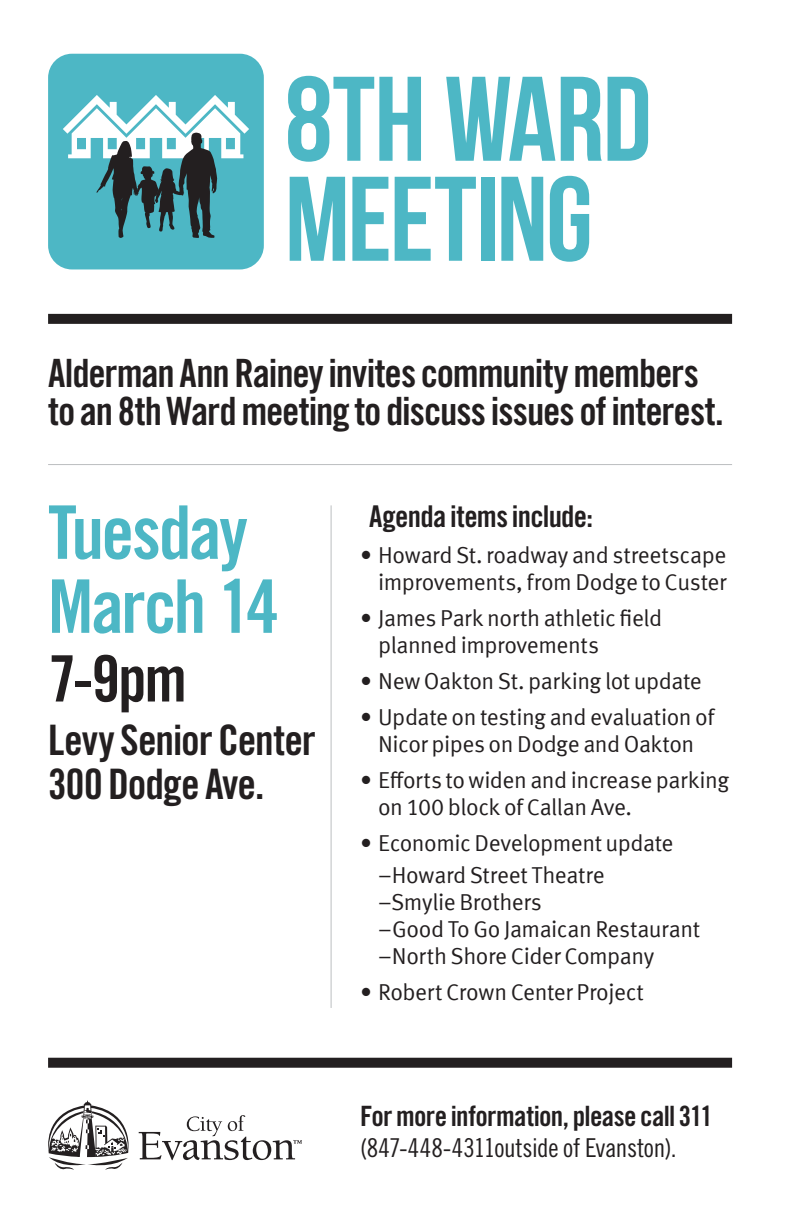
<style>
.page{position:relative;width:792px;height:1224px;background:#fff}
.page>*{position:absolute;margin:0;border:0;box-sizing:border-box;transform-origin:0 0}
._2up_4_H1{font:700 120px "Bebas Neue";letter-spacing:-.01em;color:#4db7c5}
.date{font:74px/74px "Trade Gothic LT Std Bd Cn 20";letter-spacing:-.035em;color:#4db7c5}
._2up_4_date_time_col{font:64px "Trade Gothic LT Std Bd Cn 20";color:#231f20}
.address{font:42px/44px "Trade Gothic LT Std Bd Cn 20";letter-spacing:-.025em;color:#231f20}
.intro{font:39px/38px "Trade Gothic LT Std Bd Cn 20";letter-spacing:-.03em;color:#231f20}
.copy_header{font:30px "Trade Gothic LT Std Bd Cn 20";letter-spacing:-.025em;color:#231f20}
._2up_more_informatio{font:28px "Trade Gothic LT Std Bd Cn 20";letter-spacing:-.025em;color:#231f20}
._2up_more_informatio-2{font:26px "Trade Gothic LT Std Cn 18";letter-spacing:-.015em;color:#231f20}
.bullets_2{font:23px/27px "Meta Offc Norm";letter-spacing:-.02em;color:#231f20}
</style>
<div class="page">
<div style="left:48px;top:314px;width:684px;height:10px;background:#231f20"></div>
<div style="left:48px;top:1058px;width:684px;height:10px;background:#231f20"></div>
<hr style="left:48px;top:464px;width:684px;height:1px;background:#bcbec0">
<hr style="left:331px;top:505px;width:1px;height:503px;background:#bcbec0">
<svg style="left:48px;top:1101px;width:254px;height:69px"></svg>
<div style="left:48px;top:54px;width:216px;height:215px;background:#4db7c5;border-radius:24px"></div>
<svg style="left:63px;top:95px;width:186px;height:143px"></svg>
<p class="_2up_4_H1" style="left:285px;top:53px;width:368px">8TH WARD</p>
<p class="_2up_4_H1" style="left:285px;top:153px;width:309px">MEETING</p>
<p class="intro" style="left:48px;top:354px;width:677px">Alderman Ann Rainey invites community members to an 8th Ward meeting to discuss issues of interest.</p>
<p class="date" style="left:48px;top:495px;width:233px">Tuesday<br>March 14</p>
<p class="_2up_4_date_time_col" style="left:48px;top:640px;width:140px">7-9pm</p>
<p class="address" style="left:48px;top:717px;width:269px">Levy Senior Center<br>300 Dodge Ave.</p>
<p class="copy_header" style="left:369px;top:498px;width:225px">Agenda items include:</p>
<p class="bullets_2" style="left:360px;top:542px;width:368px;text-align:right">• Howard St. roadway and streetscape improvements, from Dodge to Custer</p>
<p class="bullets_2" style="left:378px;top:605px;width:286px;text-indent:-18px">• James Park north athletic field planned improvements</p>
<p class="bullets_2" style="left:360px;top:668px;width:343px">• New Oakton St. parking lot update</p>
<p class="bullets_2" style="left:360px;top:704px;width:356px;text-align:center">• Update on testing and evaluation of<br>Nicor pipes on Dodge and Oakton</p>
<p class="bullets_2" style="left:378px;top:767px;width:353px;text-indent:-18px">• Efforts to widen and increase parking on 100 block of Callan Ave.</p>
<p class="bullets_2" style="left:360px;top:830px;width:315px">• Economic Development update</p>
<p class="bullets_2" style="left:378px;top:862px;width:323px">–Howard Street Theatre<br>–Smylie Brothers<br>–Good To Go Jamaican Restaurant –North Shore Cider Company</p>
<p class="bullets_2" style="left:360px;top:979px;width:285px">• Robert Crown Center Project</p>
<p class="_2up_more_informatio" style="left:360px;top:1099px;width:354px">For more information, please call 311</p>
<p class="_2up_more_informatio-2" style="left:360px;top:1132px;width:318px">(847-448-4311outside of Evanston).</p>
</div>
